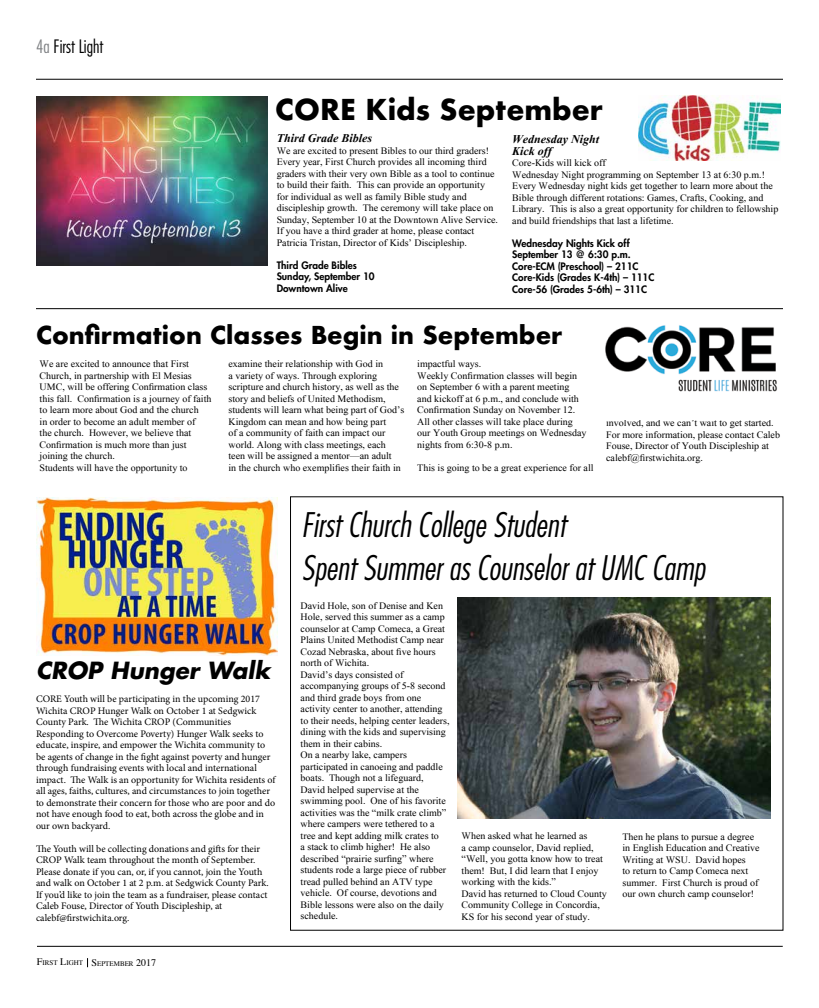
<style>
.page{position:relative;width:819px;height:1008px;background:#fff}
.page>*{position:absolute;margin:0;border:0;box-sizing:border-box;transform-origin:0 0}
.t1{font:italic 300 condensed 33px/43px "Futura";color:#000}
.t2{font:700 28px "Futura";color:#000}
.t3{font:700 24px "Futura";color:#000}
.t4{font:italic 700 23px "Futura";color:#000}
.t5{font:300 condensed 18px "Futura";color:#000}
.t6{font:italic 700 12px/11.5px "Times New Roman";color:#000}
.t7{font:10px/11.5px "Times New Roman";color:#000}
.t8{font:10px/11.5px "Minion Pro";color:#000}
.t9{font:800 10px/11.5px "Futura";color:#000}
.t10{font:7px "Times";color:#000}
.s1{color:#808285}
.s2{font-size:10px}
</style>
<div class="page">
<hr style="left:37px;top:946px;width:746px;height:1px;background:#000">
<hr style="left:36px;top:79px;width:747px;height:1px;background:#000">
<img style="left:638px;top:95px;width:143px;height:66px">
<img style="left:36px;top:498px;width:242px;height:158px">
<img style="left:605px;top:325px;width:172px;height:67px">
<img style="left:36px;top:96px;width:231px;height:170px">
<hr style="left:36px;top:308px;width:747px;height:1px;background:#000">
<img style="left:458px;top:598px;width:312px;height:221px">
<h3 class="t5" style="left:36px;top:36px;width:69px"><span class="s1">4a</span> First Light</h3>
<h2 class="t2" style="left:275px;top:89px;width:329px">CORE Kids September</h2>
<p class="t6" style="left:277px;top:133px;width:97px">Third Grade Bibles</p>
<p class="t7" style="left:277px;top:145px;width:223px">We are excited to present Bibles to our third graders!<br>Every year, First Church provides all incoming third graders with their very own Bible as a tool to continue to build their faith. This can provide an opportunity for individual as well as family Bible study and discipleship growth. The ceremony will take place on Sunday, September 10 at the Downtown Alive Service.<br>If you have a third grader at home, please contact Patricia Tristan, Director of Kids’ Discipleship.</p>
<p class="t9" style="left:277px;top:259px;width:99px">Third Grade Bibles<br>Sunday, September 10<br>Downtown Alive</p>
<p class="t6" style="left:512px;top:134px;width:89px">Wednesday Night<br>Kick off</p>
<p class="t7" style="left:512px;top:157px;width:268px">Core-Kids will kick off<br>Wednesday Night programming on September 13 at 6:30 p.m.!<br>Every Wednesday night kids get together to learn more about the Bible through different rotations: Games, Crafts, Cooking, and Library. This is also a great opportunity for children to fellowship and build friendships that last a lifetime.</p>
<p class="t9" style="left:512px;top:238px;width:144px">Wednesday Nights Kick off<br>September 13 @ 6:30 p.m.<br>Core-ECM (Preschool) – 211C<br>Core-Kids (Grades K-4th) – 111C<br>Core-56 (Grades 5-6th) – 311C</p>
<h3 class="t3" style="left:36px;top:318px;width:528px">Confirmation Classes Begin in September</h3>
<p class="t7" style="left:40px;top:358px;width:173px">We are excited to announce that First Church, in partnership with El Mesias UMC, will be offering Confirmation class this fall. Confirmation is a journey of faith to learn more about God and the church<br>in order to become an adult member of<br>the church. However, we believe that Confirmation is much more than just joining the church.<br>Students will have the opportunity to</p>
<p class="t7" style="left:228px;top:358px;width:177px">examine their relationship with God in<br>a variety of ways. Through exploring scripture and church history, as well as the story and beliefs of United Methodism, students will learn what being part of God’s Kingdom can mean and how being part<br>of a community of faith can impact our world. Along with class meetings, each teen will be assigned a mentor—an adult<br>in the church who exemplifies their faith in</p>
<p class="t7" style="left:417px;top:358px;width:171px">impactful ways.<br>Weekly Confirmation classes will begin on September 6 with a parent meeting and kickoff at 6 p.m., and conclude with Confirmation Sunday on November 12.<br>All other classes will take place during our Youth Group meetings on Wednesday nights from 6:30-8 p.m.</p>
<p class="t7" style="left:417px;top:462px;width:178px">This is going to be a great experience for all</p>
<p class="t7" style="left:606px;top:417px;width:175px">involved, and we can’t wait to get started.<br>For more information, please contact Caleb Fouse, Director of Youth Discipleship at calebf@firstwichita.org.</p>
<h3 class="t4" style="left:36px;top:656px;width:236px">CROP Hunger Walk</h3>
<p class="t8" style="left:36px;top:694px;width:241px">CORE Youth will be participating in the upcoming 2017<br>Wichita CROP Hunger Walk on October 1 at Sedgwick County Park. The Wichita CROP (Communities Responding to Overcome Poverty) Hunger Walk seeks to educate, inspire, and empower the Wichita community to be agents of change in the fight against poverty and hunger through fundraising events with local and international impact. The Walk is an opportunity for Wichita residents of all ages, faiths, cultures, and circumstances to join together to demonstrate their concern for those who are poor and do not have enough food to eat, both across the globe and in our own backyard.</p>
<p class="t8" style="left:36px;top:843px;width:234px">The Youth will be collecting donations and gifts for their CROP Walk team throughout the month of September.<br>Please donate if you can, or, if you cannot, join the Youth and walk on October 1 at 2 p.m. at Sedgwick County Park.<br>If you’d like to join the team as a fundraiser, please contact Caleb Fouse, Director of Youth Discipleship, at calebf@firstwichita.org.</p>
<p class="t10" style="left:37px;top:959px;width:121px"><span class="s2">F</span>IRST <span class="s2">L</span>IGHT <span class="s2">S</span>EPTEMBER <span class="s2">2017</span></p>
<h1 class="t1" style="left:302px;top:504px;width:405px">First Church College Student<br>Spent Summer as Counselor at UMC Camp</h1>
<p class="t7" style="left:301px;top:600px;width:150px">David Hole, son of Denise and Ken<br>Hole, served this summer as a camp counselor at Camp Comeca, a Great<br>Plains United Methodist Camp near<br>Cozad Nebraska, about five hours north of Wichita.<br>David’s days consisted of accompanying groups of 5-8 second and third grade boys from one activity center to another, attending to their needs, helping center leaders, dining with the kids and supervising them in their cabins.<br>On a nearby lake, campers participated in canoeing and paddle boats. Though not a lifeguard,<br>David helped supervise at the swimming pool. One of his favorite activities was the “milk crate climb” where campers were tethered to a tree and kept adding milk crates to<br>a stack to climb higher! He also described “prairie surfing” where students rode a large piece of rubber tread pulled behind an ATV type vehicle. Of course, devotions and<br>Bible lessons were also on the daily schedule.</p>
<p class="t7" style="left:462px;top:830px;width:147px">When asked what he learned as<br>a camp counselor, David replied, “Well, you gotta know how to treat them! But, I did learn that I enjoy working with the kids.”<br>David has returned to Cloud County<br>Community College in Concordia,<br>KS for his second year of study.</p>
<p class="t7" style="left:623px;top:831px;width:139px">Then he plans to pursue a degree in English Education and Creative<br>Writing at WSU. David hopes<br>to return to Camp Comeca next summer. First Church is proud of our own church camp counselor!</p>
</div>
